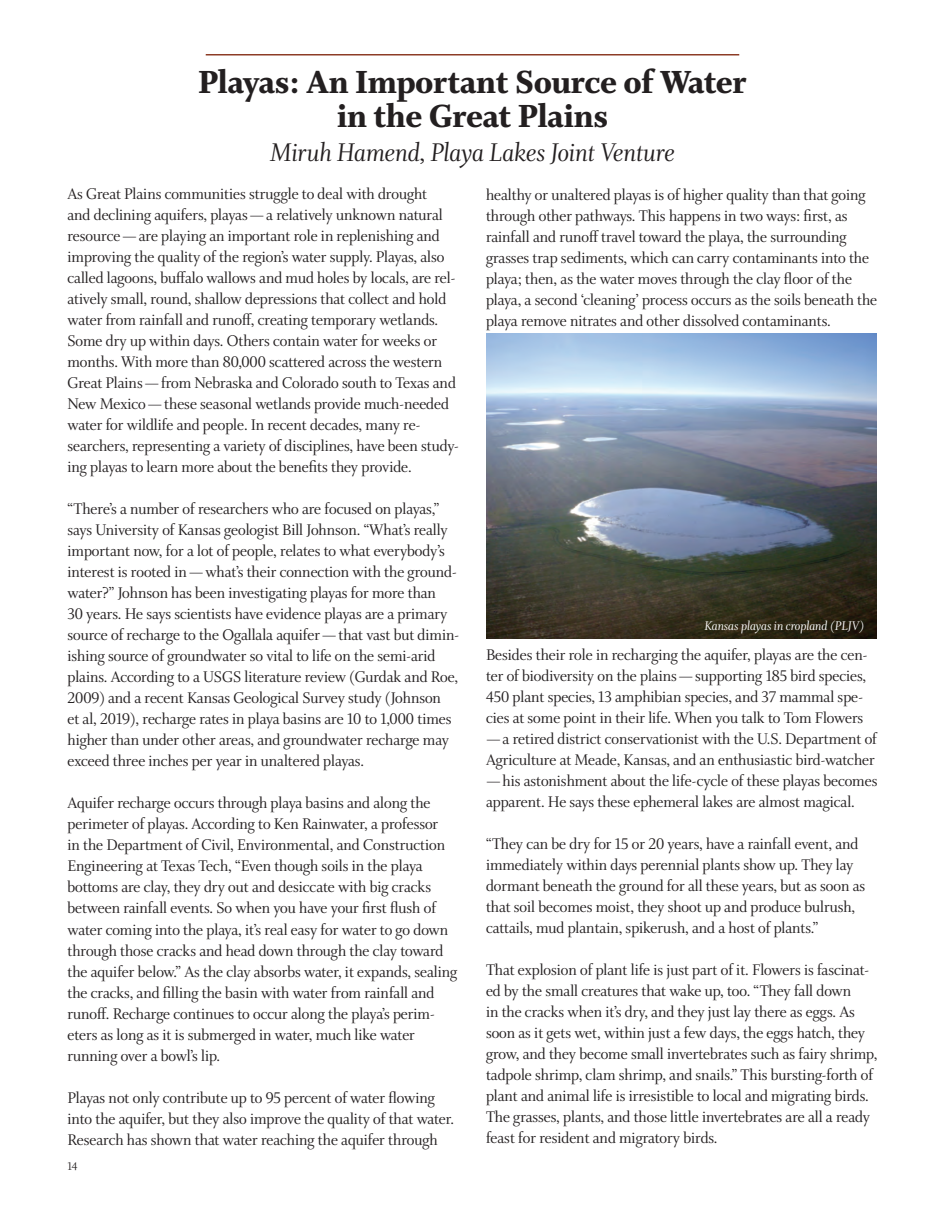
<style>
.page{position:relative;width:945px;height:1215px;background:#fff}
.page>*{position:absolute;margin:0;border:0;box-sizing:border-box;transform-origin:0 0}
.t1{font:900 34.2px/34.2px "Whitman Display";color:#231f20;text-align:center}
.t2{font:italic 27.45px "Whitman Display";color:#231f20}
.t3{font:16.5px/21px "Whitman Display";color:#231f20}
.t4{font:italic 13.5px "Whitman Display";color:#fff}
.t5{font:12px "Whitman Display";color:#231f20}
</style>
<div class="page">
<img style="left:487px;top:333px;width:389px;height:306px">
<hr style="left:206px;top:54px;width:533px;height:2px;background:#8d3c26">
<h1 class="t1" style="left:198px;top:65px;width:550px">Playas: An Important Source of Water in the Great Plains</h1>
<h2 class="t2" style="left:270px;top:137px;width:406px">Miruh Hamend, Playa Lakes Joint Venture</h2>
<p class="t3" style="left:68px;top:184px;width:393px">As Great Plains communities struggle to deal with drought<br>and declining aquifers, playas — a relatively unknown natural resource — are playing an important role in replenishing and improving the quality of the region’s water supply. Playas, also called lagoons, buffalo wallows and mud holes by locals, are rel&shy;atively small, round, shallow depressions that collect and hold water from rainfall and runoff, creating temporary wetlands.<br>Some dry up within days. Others contain water for weeks or months. With more than 80,000 scattered across the western Great Plains — from Nebraska and Colorado south to Texas and New Mexico — these seasonal wetlands provide much-needed water for wildlife and people. In recent decades, many re&shy;searchers, representing a variety of disciplines, have been study&shy;ing playas to learn more about the benefits they provide.</p>
<p class="t3" style="left:68px;top:499px;width:393px">“There’s a number of researchers who are focused on playas,” says University of Kansas geologist Bill Johnson. “What’s really important now, for a lot of people, relates to what everybody’s interest is rooted in — what’s their connection with the ground&shy;water?” Johnson has been investigating playas for more than<br>30 years. He says scientists have evidence playas are a primary source of recharge to the Ogallala aquifer — that vast but dimin&shy;ishing source of groundwater so vital to life on the semi-arid plains. According to a USGS literature review (Gurdak and Roe, 2009) and a recent Kansas Geological Survey study (Johnson<br>et al, 2019), recharge rates in playa basins are 10 to 1,000 times higher than under other areas, and groundwater recharge may exceed three inches per year in unaltered playas.</p>
<p class="t3" style="left:68px;top:793px;width:391px">Aquifer recharge occurs through playa basins and along the perimeter of playas. According to Ken Rainwater, a professor<br>in the Department of Civil, Environmental, and Construction Engineering at Texas Tech, “Even though soils in the playa bottoms are clay, they dry out and desiccate with big cracks between rainfall events. So when you have your first flush of water coming into the playa, it’s real easy for water to go down through those cracks and head down through the clay toward the aquifer below.” As the clay absorbs water, it expands, sealing the cracks, and filling the basin with water from rainfall and runoff. Recharge continues to occur along the playa’s perim&shy;eters as long as it is submerged in water, much like water running over a bowl’s lip.</p>
<p class="t3" style="left:68px;top:1087px;width:388px">Playas not only contribute up to 95 percent of water flowing into the aquifer, but they also improve the quality of that water.<br>Research has shown that water reaching the aquifer through</p>
<p class="t5" style="left:68px;top:1159px;width:12px">14</p>
<p class="t3" style="left:486px;top:184px;width:393px">healthy or unaltered playas is of higher quality than that going through other pathways. This happens in two ways: first, as rainfall and runoff travel toward the playa, the surrounding grasses trap sediments, which can carry contaminants into the playa; then, as the water moves through the clay floor of the playa, a second ‘cleaning’ process occurs as the soils beneath the playa remove nitrates and other dissolved contaminants.</p>
<p class="t4" style="left:705px;top:618px;width:161px">Kansas playas in cropland (PLJV)</p>
<p class="t3" style="left:486px;top:644px;width:383px">Besides their role in recharging the aquifer, playas are the cen&shy;ter of biodiversity on the plains — supporting 185 bird species, 450 plant species, 13 amphibian species, and 37 mammal spe&shy;cies at some point in their life. When you talk to Tom Flowers</p>
<p class="t3" style="left:486px;top:728px;width:392px">— a retired district conservationist with the U.S. Department of<br>Agriculture at Meade, Kansas, and an enthusiastic bird-watcher</p>
<p class="t3" style="left:486px;top:770px;width:393px">— his astonishment about the life-cycle of these playas becomes apparent. He says these ephemeral lakes are almost magical.</p>
<p class="t3" style="left:486px;top:833px;width:381px">“They can be dry for 15 or 20 years, have a rainfall event, and immediately within days perennial plants show up. They lay dormant beneath the ground for all these years, but as soon as that soil becomes moist, they shoot up and produce bulrush, cattails, mud plantain, spikerush, and a host of plants.”</p>
<p class="t3" style="left:486px;top:959px;width:393px">That explosion of plant life is just part of it. Flowers is fascinat&shy;ed by the small creatures that wake up, too. “They fall down<br>in the cracks when it’s dry, and they just lay there as eggs. As soon as it gets wet, within just a few days, the eggs hatch, they grow, and they become small invertebrates such as fairy shrimp, tadpole shrimp, clam shrimp, and snails.” This bursting-forth of plant and animal life is irresistible to local and migrating birds.<br>The grasses, plants, and those little invertebrates are all a ready feast for resident and migratory birds.</p>
</div>
